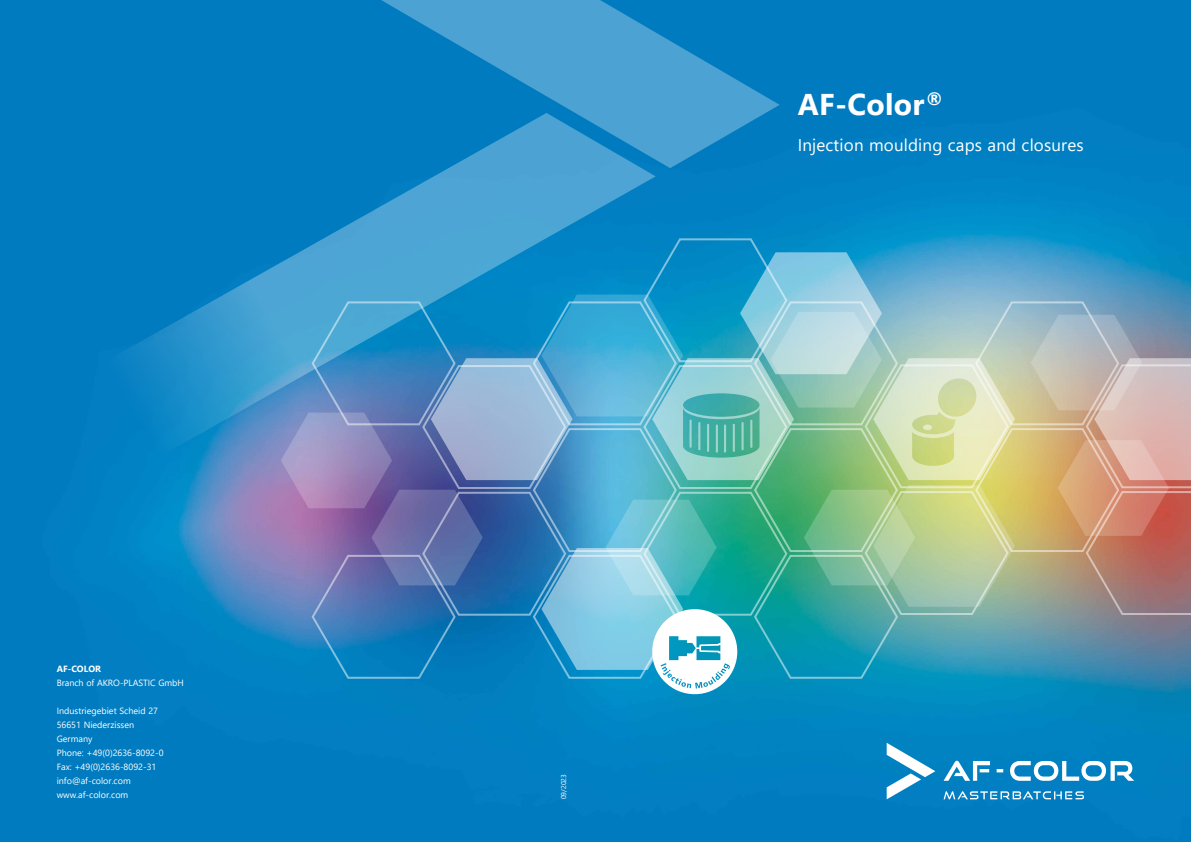
<style>
.page{position:relative;width:1191px;height:842px;background:#fff}
.page>*{position:absolute;margin:0;border:0;box-sizing:border-box;transform-origin:0 0}
.t1{font:700 30px "Segoe UI";letter-spacing:.01em;color:#fff}
.t2{font:17px "Segoe UI";letter-spacing:.01em;color:#fff}
.t3{font:9px/14px "Segoe UI";color:#fff}
.t4{font:700 9px "Segoe UI";color:#fff}
.t5{font:7px "Segoe UI";color:#fff}
</style>
<div class="page">
<img style="left:0;top:0;width:1191px;height:842px">
<svg style="left:0;top:113px;width:655px;height:490px;background:#1684c3"></svg>
<svg style="left:265px;top:0;width:514px;height:168px;background:#1e8ac6"></svg>
<svg style="left:886px;top:743px;width:49px;height:56px"></svg>
<svg style="left:943px;top:761px;width:191px;height:38px"></svg>
<img style="left:281px;top:237px;width:910px;height:457px">
<p class="t4" style="left:57px;top:660px;width:46px">AF-COLOR</p>
<p class="t3" style="left:57px;top:675px;width:129px">Branch of AKRO-PLASTIC GmbH</p>
<p class="t3" style="left:57px;top:703px;width:108px">Industriegebiet Scheid 27<br>56651 Niederzissen<br>Germany<br>Phone: +49(0)2636-8092-0<br>Fax: +49(0)2636-8092-31 info@af-color.com www.af-color.com</p>
<h1 class="t1" style="left:797px;top:76px;width:148px">AF-Color<sup>®</sup></h1>
<h2 class="t2" style="left:797px;top:128px;width:287px">Injection moulding caps and closures</h2>
<p class="t5" style="left:557px;top:799px;width:27px;rotate:-90deg">09/2023</p>
</div>
